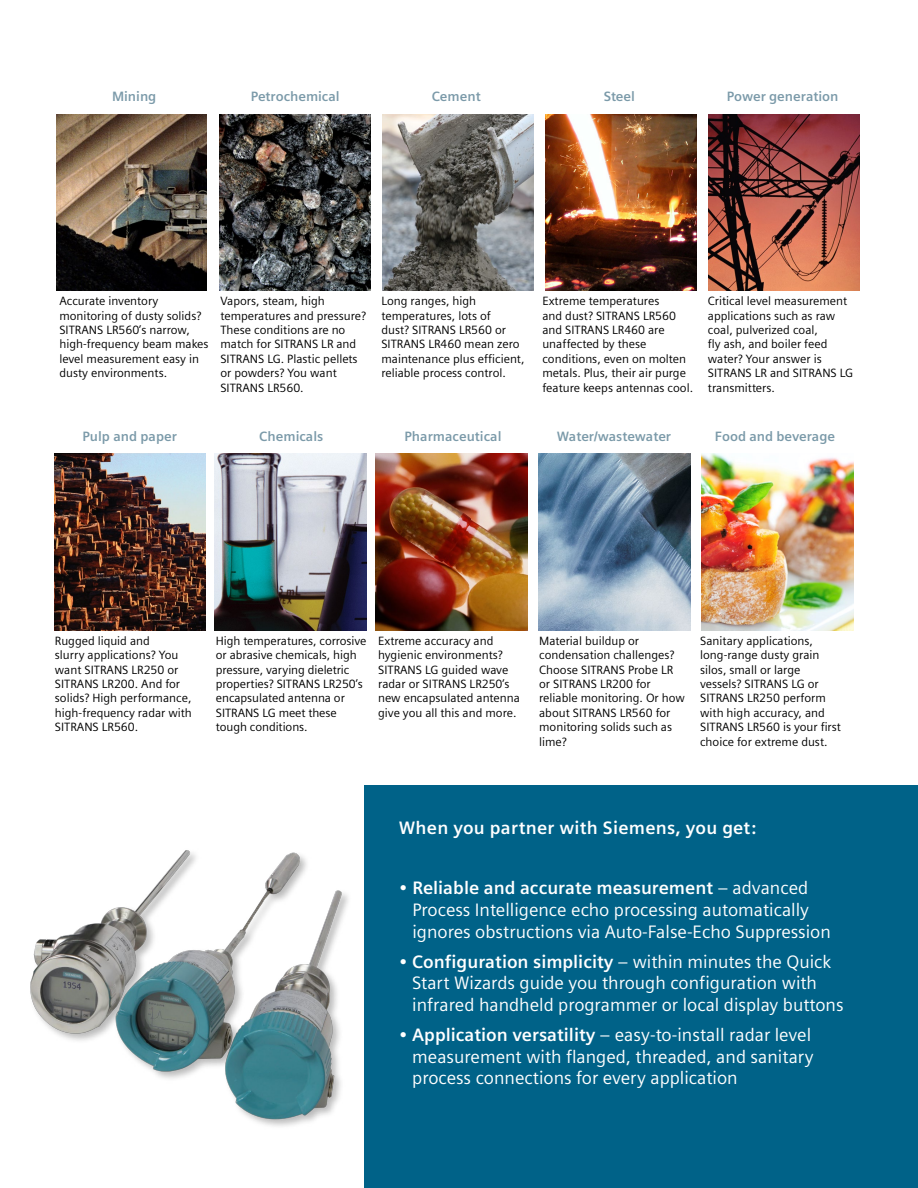
<style>
.page{position:relative;width:918px;height:1188px;background:#fff}
.page>*{position:absolute;margin:0;border:0;box-sizing:border-box;transform-origin:0 0}
.t1{font:18px/21.6px "Siemens Sans";color:#fff}
.t2{font:700 18px "Siemens Sans";letter-spacing:.015em;color:#fff}
.t3{font:700 13.5px "Siemens Sans";color:#7b9aa9}
.t4{font:12px/14.4px "Siemens Sans";color:#000}
.s1{font-weight:700}
</style>
<div class="page">
<div style="left:365px;top:786px;width:553px;height:402px;background:#006288"></div>
<svg style="left:56px;top:114px;width:804px;height:176px"></svg>
<hr style="left:214px;top:86px;width:1px;height:49px;background:#fff">
<hr style="left:375px;top:86px;width:1px;height:49px;background:#fff">
<hr style="left:536px;top:86px;width:1px;height:49px;background:#fff">
<hr style="left:702px;top:86px;width:1px;height:49px;background:#fff">
<hr style="left:53px;top:135px;width:162px;height:1px;background:#fff">
<hr style="left:215px;top:135px;width:161px;height:1px;background:#fff">
<hr style="left:214px;top:135px;width:1px;height:155px;background:#fff">
<hr style="left:376px;top:135px;width:161px;height:1px;background:#fff">
<hr style="left:375px;top:135px;width:1px;height:155px;background:#fff">
<hr style="left:537px;top:135px;width:165px;height:1px;background:#fff">
<hr style="left:536px;top:135px;width:1px;height:155px;background:#fff">
<hr style="left:702px;top:135px;width:161px;height:1px;background:#fff">
<hr style="left:702px;top:135px;width:1px;height:155px;background:#fff">
<img style="left:56px;top:115px;width:151px;height:175px">
<img style="left:220px;top:115px;width:150px;height:175px">
<img style="left:383px;top:115px;width:150px;height:175px">
<img style="left:546px;top:115px;width:150px;height:175px">
<img style="left:709px;top:115px;width:150px;height:175px">
<img style="left:214px;top:453px;width:640px;height:177px">
<hr style="left:372px;top:425px;width:1px;height:49px;background:#fff">
<hr style="left:533px;top:425px;width:1px;height:49px;background:#fff">
<hr style="left:694px;top:425px;width:1px;height:49px;background:#fff">
<hr style="left:210px;top:474px;width:162px;height:1px;background:#fff">
<hr style="left:372px;top:474px;width:161px;height:1px;background:#fff">
<hr style="left:372px;top:475px;width:1px;height:155px;background:#fff">
<hr style="left:533px;top:474px;width:162px;height:1px;background:#fff">
<hr style="left:533px;top:475px;width:1px;height:155px;background:#fff">
<hr style="left:695px;top:474px;width:161px;height:1px;background:#fff">
<hr style="left:694px;top:475px;width:1px;height:155px;background:#fff">
<img style="left:54px;top:453px;width:152px;height:177px">
<img style="left:215px;top:453px;width:152px;height:177px">
<img style="left:376px;top:453px;width:151px;height:177px">
<img style="left:539px;top:453px;width:151px;height:177px">
<img style="left:702px;top:453px;width:151px;height:177px">
<img style="left:30px;top:796px;width:335px;height:344px">
<p class="t3" style="left:112px;top:89px;width:46px">Mining</p>
<p class="t3" style="left:251px;top:89px;width:91px">Petrochemical</p>
<p class="t3" style="left:432px;top:89px;width:51px">Cement</p>
<p class="t3" style="left:604px;top:89px;width:33px">Steel</p>
<p class="t3" style="left:727px;top:89px;width:113px">Power generation</p>
<p class="t4" style="left:59px;top:294px;width:151px">Accurate inventory monitoring of dusty solids?<br>SITRANS LR560’s narrow, high-frequency beam makes level measurement easy in dusty environments.</p>
<p class="t4" style="left:220px;top:294px;width:147px">Vapors, steam, high temperatures and pressure?<br>These conditions are no match for SITRANS LR and<br>SITRANS LG. Plastic pellets or powders? You want<br>SITRANS LR560.</p>
<p class="t4" style="left:381px;top:294px;width:145px">Long ranges, high temperatures, lots of<br>dust? SITRANS LR560 or<br>SITRANS LR460 mean zero maintenance plus efficient, reliable process control.</p>
<p class="t4" style="left:542px;top:294px;width:152px">Extreme temperatures<br>and dust? SITRANS LR560 and SITRANS LR460 are unaffected by these conditions, even on molten metals. Plus, their air purge feature keeps antennas cool.</p>
<p class="t4" style="left:708px;top:294px;width:147px">Critical level measurement applications such as raw coal, pulverized coal,<br>fly ash, and boiler feed water? Your answer is<br>SITRANS LR and SITRANS LG transmitters.</p>
<p class="t3" style="left:83px;top:429px;width:96px">Pulp and paper</p>
<p class="t3" style="left:259px;top:429px;width:66px">Chemicals</p>
<p class="t3" style="left:404px;top:429px;width:98px">Pharmaceutical</p>
<p class="t3" style="left:557px;top:429px;width:116px">Water/wastewater</p>
<p class="t3" style="left:715px;top:429px;width:122px">Food and beverage</p>
<p class="t4" style="left:55px;top:634px;width:139px">Rugged liquid and<br>slurry applications? You want SITRANS LR250 or<br>SITRANS LR200. And for solids? High performance, high-frequency radar with<br>SITRANS LR560.</p>
<p class="t4" style="left:216px;top:634px;width:152px">High temperatures, corrosive or abrasive chemicals, high pressure, varying dieletric properties? SITRANS LR250’s encapsulated antenna or<br>SITRANS LG meet these tough conditions.</p>
<p class="t4" style="left:378px;top:634px;width:143px">Extreme accuracy and hygienic environments?<br>SITRANS LG guided wave radar or SITRANS LR250’s new encapsulated antenna give you all this and more.</p>
<p class="t4" style="left:539px;top:634px;width:147px">Material buildup or condensation challenges?<br>Choose SITRANS Probe LR or SITRANS LR200 for reliable monitoring. Or how about SITRANS LR560 for monitoring solids such as lime?</p>
<p class="t4" style="left:700px;top:634px;width:142px">Sanitary applications, long-range dusty grain silos, small or large vessels? SITRANS LG or<br>SITRANS LR250 perform with high accuracy, and<br>SITRANS LR560 is your first choice for extreme dust.</p>
<h1 class="t2" style="left:399px;top:818px;width:359px">When you partner with Siemens, you get:</h1>
<h1 class="t1" style="left:412px;top:877px;width:420px;text-indent:-14px">• <span class="s1">Reliable and accurate measurement</span> – advanced<br>Process Intelligence echo processing automatically ignores obstructions via Auto-False-Echo Suppression</h1>
<h1 class="t1" style="left:412px;top:951px;width:433px;text-indent:-14px">• <span class="s1">Configuration simplicity</span> – within minutes the Quick<br>Start Wizards guide you through configuration with infrared handheld programmer or local display buttons</h1>
<h1 class="t1" style="left:412px;top:1024px;width:403px;text-indent:-14px">• <span class="s1">Application versatility</span> – easy-to-install radar level measurement with flanged, threaded, and sanitary process connections for every application</h1>
</div>
